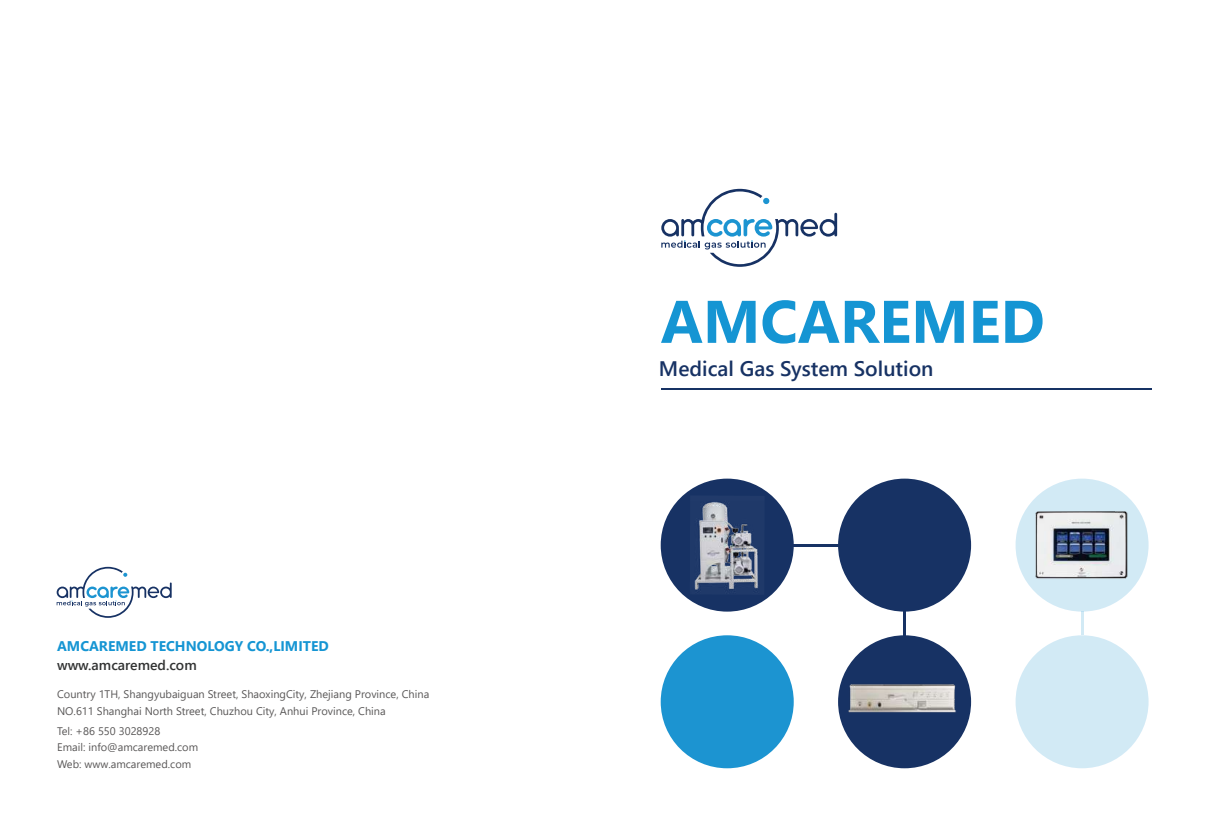
<style>
.page{position:relative;width:1208px;height:825px;background:#fff}
.page>*{position:absolute;margin:0;border:0;box-sizing:border-box;transform-origin:0 0}
.t1{font:700 60px "Segoe UI";color:#1595d3}
.t2{font:600 21px "Segoe UI";color:#173264}
.t3{font:700 14px "Segoe UI";color:#1595d3}
.t4{font:600 14px "Segoe UI";color:#323333}
.t5{font:11px/16.8px "Segoe UI";color:#595757}
</style>
<div class="page">
<hr style="left:660px;top:388px;width:491px;height:2px;background:#173264">
<div style="left:660px;top:479px;width:133px;height:133px;background:#173264;border-radius:50%"></div>
<div style="left:838px;top:479px;width:133px;height:133px;background:#173264;border-radius:50%"></div>
<div style="left:1015px;top:479px;width:133px;height:133px;background:#d2eaf5;border-radius:50%"></div>
<div style="left:660px;top:635px;width:133px;height:133px;background:#1c94d1;border-radius:50%"></div>
<div style="left:838px;top:635px;width:133px;height:133px;background:#173264;border-radius:50%"></div>
<div style="left:1015px;top:635px;width:133px;height:133px;background:#d2eaf5;border-radius:50%"></div>
<img style="left:694px;top:500px;width:65px;height:94px">
<img style="left:1022px;top:497px;width:122px;height:95px">
<svg style="left:661px;top:189px;width:176px;height:78px"></svg>
<svg style="left:57px;top:567px;width:115px;height:51px"></svg>
<hr style="left:790px;top:544px;width:57px;height:2px;background:#173264">
<hr style="left:903px;top:586px;width:3px;height:57px;background:#173264">
<hr style="left:1080px;top:612px;width:3px;height:23px;background:#1c94d1">
<img style="left:844px;top:670px;width:112px;height:43px">
<p class="t3" style="left:57px;top:633px;width:273px">AMCAREMED TECHNOLOGY CO.,LIMITED</p>
<p class="t4" style="left:57px;top:652px;width:141px">www.amcaremed.com</p>
<p class="t5" style="left:57px;top:685px;width:374px;line-height:17.2px">Country 1TH, Shangyubaiguan Street, ShaoxingCity, Zhejiang Province, China<br>NO.611 Shanghai North Street, Chuzhou City, Anhui Province, China</p>
<p class="t5" style="left:57px;top:721px;width:143px">Tel: +86 550 3028928<br>Email: info@amcaremed.com<br>Web: www.amcaremed.com</p>
<h1 class="t1" style="left:660px;top:265px;width:385px">AMCAREMED</h1>
<h2 class="t2" style="left:659px;top:349px;width:276px">Medical Gas System Solution</h2>
</div>
